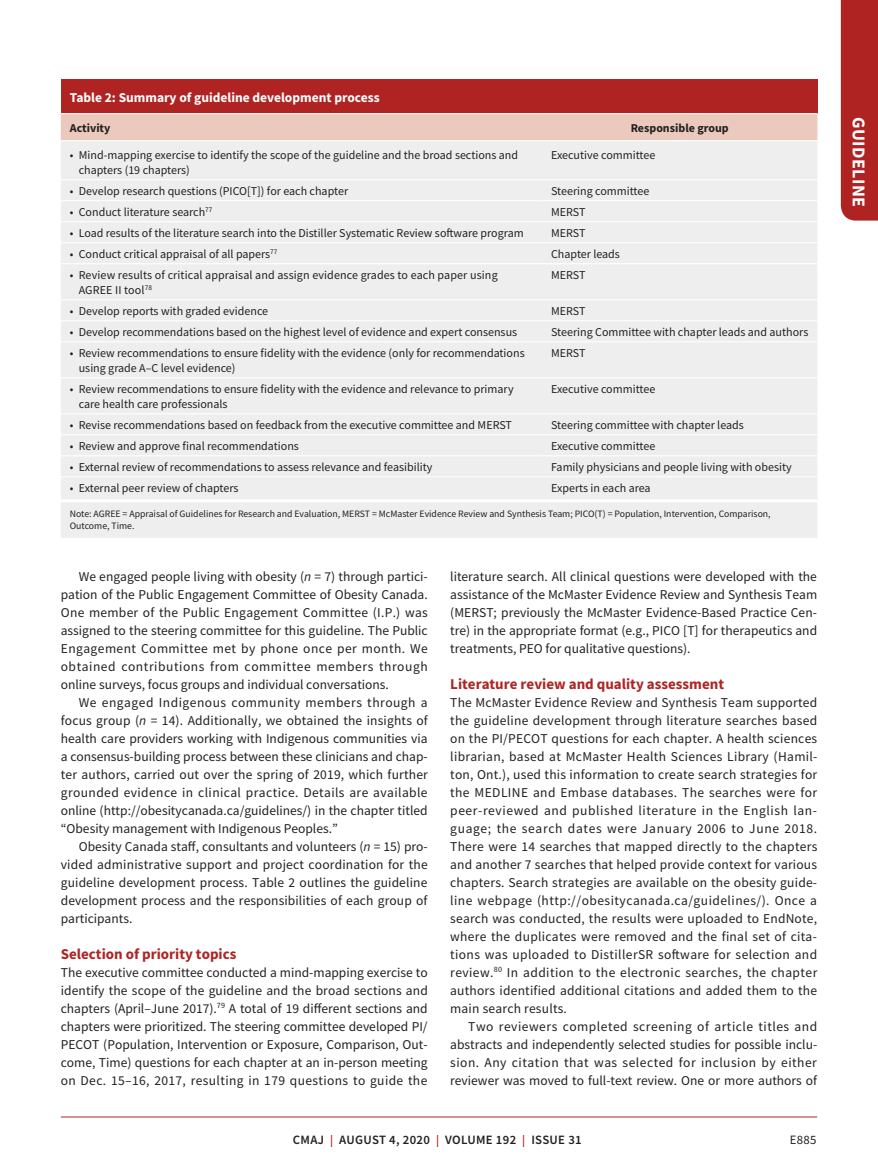
<style>
.page{position:relative;width:878px;height:1175px;background:#fff}
.page>*{position:absolute;margin:0;border:0;box-sizing:border-box;transform-origin:0 0}
.t1{font:700 18px "Source Sans Pro";letter-spacing:.025em;color:#fff}
.t2{font:700 15px "Source Sans Pro";color:#af2423}
.t3{font:13.5px/18px "Source Sans Pro";color:#231f20;text-align:justify}
.t4{font:700 13.5px "Source Sans Pro";color:#fff}
.t5{font:600 12.75px "Source Sans Pro";letter-spacing:.025em;color:#231f20}
.t6{font:12.75px "Source Sans Pro";color:#231f20}
.t7{font:12px/15px "Source Sans Pro";color:#231f20}
.t8{font:700 12px "Source Sans Pro";color:#231f20}
.t9{font:9.75px/11.7px "Source Sans Pro";color:#231f20}
.s1{font-style:italic}
.s2{font-size:12px;color:#af2423}
</style>
<div class="page">
<div style="left:840px;top:0;width:38px;height:220px;background:#af2423"></div>
<hr style="left:61px;top:1116px;width:756px;height:1px;background:#af2423">
<div style="left:61px;top:80px;width:756px;height:34px;background:#af2423"></div>
<div style="left:61px;top:114px;width:756px;height:26px;background:#ebcabd"></div>
<div style="left:61px;top:141px;width:756px;height:397px;background:#eeeeef"></div>
<hr style="left:61px;top:113px;width:481px;height:1px;background:#fff">
<hr style="left:542px;top:113px;width:275px;height:1px;background:#fff">
<hr style="left:61px;top:200px;width:481px;height:1px;background:#fff">
<hr style="left:542px;top:200px;width:275px;height:1px;background:#fff">
<hr style="left:61px;top:221px;width:481px;height:1px;background:#fff">
<hr style="left:61px;top:179px;width:481px;height:1px;background:#fff">
<hr style="left:542px;top:179px;width:275px;height:1px;background:#fff">
<hr style="left:542px;top:221px;width:275px;height:1px;background:#fff">
<hr style="left:61px;top:242px;width:481px;height:1px;background:#fff">
<hr style="left:542px;top:242px;width:275px;height:1px;background:#fff">
<hr style="left:61px;top:263px;width:481px;height:1px;background:#fff">
<hr style="left:542px;top:263px;width:275px;height:1px;background:#fff">
<hr style="left:61px;top:299px;width:481px;height:1px;background:#fff">
<hr style="left:542px;top:299px;width:275px;height:1px;background:#fff">
<hr style="left:61px;top:320px;width:481px;height:1px;background:#fff">
<hr style="left:542px;top:320px;width:275px;height:1px;background:#fff">
<hr style="left:61px;top:377px;width:481px;height:1px;background:#fff">
<hr style="left:542px;top:377px;width:275px;height:1px;background:#fff">
<hr style="left:61px;top:413px;width:481px;height:1px;background:#fff">
<hr style="left:542px;top:413px;width:275px;height:1px;background:#fff">
<hr style="left:61px;top:434px;width:481px;height:1px;background:#fff">
<hr style="left:542px;top:434px;width:275px;height:1px;background:#fff">
<hr style="left:61px;top:455px;width:481px;height:1px;background:#fff">
<hr style="left:542px;top:455px;width:275px;height:1px;background:#fff">
<hr style="left:61px;top:341px;width:481px;height:1px;background:#fff">
<hr style="left:542px;top:341px;width:275px;height:1px;background:#fff">
<hr style="left:61px;top:476px;width:481px;height:1px;background:#fff">
<hr style="left:542px;top:476px;width:275px;height:1px;background:#fff">
<hr style="left:61px;top:499px;width:481px;height:3px;background:#fff">
<hr style="left:542px;top:499px;width:275px;height:3px;background:#fff">
<p class="t4" style="left:70px;top:88px;width:311px">Table 2: Summary of guideline development process</p>
<p class="t8" style="left:70px;top:120px;width:42px">Activity</p>
<p class="t8" style="left:630px;top:120px;width:100px">Responsible group</p>
<p class="t7" style="left:79px;top:147px;width:441px;text-indent:-9px">• Mind-mapping exercise to identify the scope of the guideline and the broad sections and chapters (19 chapters)</p>
<p class="t7" style="left:551px;top:147px;width:106px">Executive committee</p>
<p class="t7" style="left:70px;top:183px;width:280px">• Develop research questions (PICO[T]) for each chapter</p>
<p class="t7" style="left:551px;top:183px;width:100px">Steering committee</p>
<p class="t7" style="left:70px;top:204px;width:144px">• Conduct literature search<sup>77</sup></p>
<p class="t7" style="left:551px;top:204px;width:36px">MERST</p>
<p class="t7" style="left:70px;top:225px;width:455px">• Load results of the literature search into the Distiller Systematic Review software program</p>
<p class="t7" style="left:551px;top:225px;width:36px">MERST</p>
<p class="t7" style="left:70px;top:246px;width:209px">• Conduct critical appraisal of all papers<sup>77</sup></p>
<p class="t7" style="left:551px;top:246px;width:70px">Chapter leads</p>
<p class="t7" style="left:79px;top:267px;width:420px;text-indent:-9px">• Review results of critical appraisal and assign evidence grades to each paper using<br>AGREE II tool<sup>78</sup></p>
<p class="t7" style="left:551px;top:267px;width:36px">MERST</p>
<p class="t7" style="left:70px;top:303px;width:200px">• Develop reports with graded evidence</p>
<p class="t7" style="left:551px;top:303px;width:36px">MERST</p>
<p class="t7" style="left:70px;top:324px;width:449px">• Develop recommendations based on the highest level of evidence and expert consensus</p>
<p class="t7" style="left:551px;top:324px;width:259px">Steering Committee with chapter leads and authors</p>
<p class="t7" style="left:79px;top:345px;width:447px;text-indent:-9px">• Review recommendations to ensure fidelity with the evidence (only for recommendations using grade A–C level evidence)</p>
<p class="t7" style="left:551px;top:345px;width:36px">MERST</p>
<p class="t7" style="left:79px;top:381px;width:436px;text-indent:-9px">• Review recommendations to ensure fidelity with the evidence and relevance to primary care health care professionals</p>
<p class="t7" style="left:551px;top:381px;width:106px">Executive committee</p>
<p class="t7" style="left:70px;top:417px;width:443px">• Revise recommendations based on feedback from the executive committee and MERST</p>
<p class="t7" style="left:551px;top:417px;width:194px">Steering committee with chapter leads</p>
<p class="t7" style="left:70px;top:438px;width:231px">• Review and approve final recommendations</p>
<p class="t7" style="left:551px;top:438px;width:106px">Executive committee</p>
<p class="t7" style="left:70px;top:459px;width:364px">• External review of recommendations to assess relevance and feasibility</p>
<p class="t7" style="left:551px;top:459px;width:242px">Family physicians and people living with obesity</p>
<p class="t7" style="left:70px;top:480px;width:170px">• External peer review of chapters</p>
<p class="t7" style="left:551px;top:480px;width:101px">Experts in each area</p>
<p class="t9" style="left:70px;top:508px;width:702px">Note: AGREE = Appraisal of Guidelines for Research and Evaluation, MERST = McMaster Evidence Review and Synthesis Team; PICO(T) = Population, Intervention, Comparison,<br>Outcome, Time.</p>
<p class="t3" style="left:61px;top:567px;width:368px;text-indent:18px">We engaged people living with obesity (<span class="s1">n</span> = 7) through partici&shy;pation of the Public Engagement Committee of Obesity Canada.<br>One member of the Public Engagement Committee (I.P.) was assigned to the steering committee for this guideline. The Public Engagement Committee met by phone once per month. We obtained contributions from committee members through online surveys, focus groups and individual conversations.</p>
<p class="t3" style="left:61px;top:693px;width:368px;text-indent:18px">We engaged Indigenous community members through a focus group (<span class="s1">n</span> = 14). Additionally, we obtained the insights of health care providers working with Indigenous communities via a consensus-building process between these clinicians and chap&shy;ter authors, carried out over the spring of 2019, which further grounded evidence in clinical practice. Details are available online (http://obesitycanada.ca/guidelines/) in the chapter titled “Obesity management with Indigenous Peoples.”</p>
<p class="t3" style="left:61px;top:837px;width:368px;text-indent:18px">Obesity Canada staff, consultants and volunteers (<span class="s1">n</span> = 15) pro&shy;vided administrative support and project coordination for the guideline development process. Table 2 outlines the guideline development process and the responsibilities of each group of participants.</p>
<p class="t2" style="left:61px;top:943px;width:177px">Selection of priority topics</p>
<p class="t3" style="left:61px;top:963px;width:368px">The executive committee conducted a mind-mapping exercise to identify the scope of the guideline and the broad sections and chapters (April–June 2017).<sup>79</sup> A total of 19 different sections and chapters were prioritized. The steering committee developed PI/ PECOT (Population, Intervention or Exposure, Comparison, Out&shy;come, Time) questions for each chapter at an in-person meeting on Dec. 15–16, 2017, resulting in 179 questions to guide the</p>
<p class="t3" style="left:450px;top:567px;width:368px">literature search. All clinical questions were developed with the assistance of the McMaster Evidence Review and Synthesis Team (MERST; previously the McMaster Evidence-Based Practice Cen&shy;tre) in the appropriate format (e.g., PICO [T] for therapeutics and treatments, PEO for qualitative questions).</p>
<p class="t2" style="left:450px;top:673px;width:275px">Literature review and quality assessment</p>
<p class="t3" style="left:450px;top:693px;width:369px">The McMaster Evidence Review and Synthesis Team supported the guideline development through literature searches based on the PI/PECOT questions for each chapter. A health sciences librarian, based at McMaster Health Sciences Library (Hamil&shy;ton, Ont.), used this information to create search strategies for the MEDLINE and Embase databases. The searches were for peer-reviewed and published literature in the English lan&shy;guage; the search dates were January 2006 to June 2018.<br>There were 14 searches that mapped directly to the chapters and another 7 searches that helped provide context for various chapters. Search strategies are available on the obesity guide&shy;line webpage (http://obesitycanada.ca/guidelines/). Once a search was conducted, the results were uploaded to EndNote, where the duplicates were removed and the final set of cita&shy;tions was uploaded to DistillerSR software for selection and review.<sup>80</sup> In addition to the electronic searches, the chapter authors identified additional citations and added them to the main search results.</p>
<p class="t3" style="left:450px;top:1017px;width:368px;text-indent:18px">Two reviewers completed screening of article titles and abstracts and independently selected studies for possible inclu&shy;sion. Any citation that was selected for inclusion by either reviewer was moved to full-text review. One or more authors of</p>
<p class="t5" style="left:293px;top:1131px;width:290px">CMAJ <span class="s2">|</span> AUGUST 4, 2020 <span class="s2">|</span> VOLUME 192 <span class="s2">|</span> ISSUE 31</p>
<p class="t6" style="left:789px;top:1132px;width:28px">E885</p>
<h1 class="t1" style="left:871px;top:117px;width:92px;rotate:90deg">GUIDELINE</h1>
</div>
